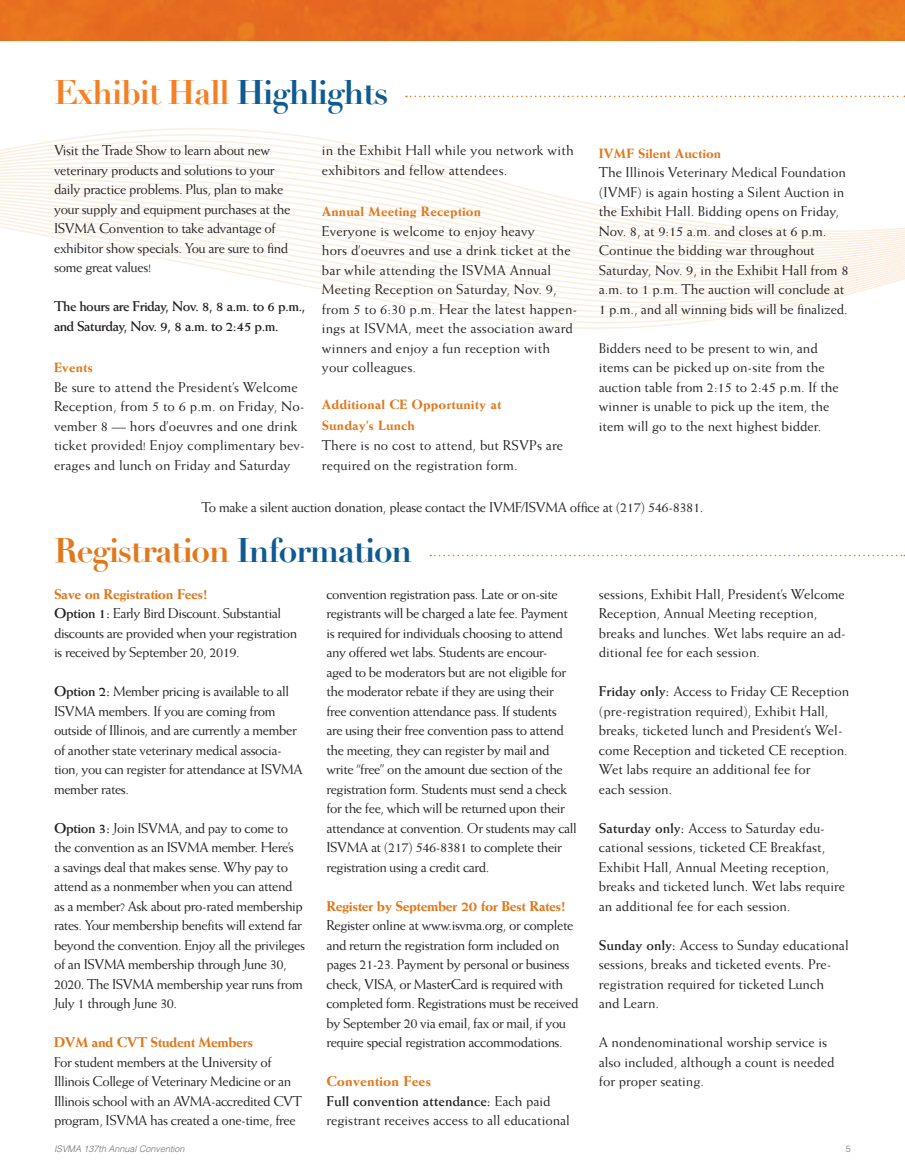
<style>
.page{position:relative;width:905px;height:1175px;background:#fff}
.page>*{position:absolute;margin:0;border:0;box-sizing:border-box;transform-origin:0 0}
.t1{font:700 33.3px "Didot";letter-spacing:-.04em;color:#e1781c}
.t2{font:700 33.3px "Didot";letter-spacing:-.04em;color:#f48026}
.t3{font:14.25px/19.5px "Weiss";letter-spacing:-.025em;color:#231f20}
.t4{font:14.25px/19.5px "Weiss";color:#231f20}
.t5{font:14.25px/19.5px "Weiss";letter-spacing:.01em;color:#231f20}
.t6{font:800 14.25px "Weiss";letter-spacing:-.03em;color:#e1781c}
.t7{font:700 14.25px/19.5px "Weiss";letter-spacing:-.04em;color:#231f20}
.t8{font:800 14.25px "Weiss";color:#e1781c}
.t9{font:800 13.5px/21.6px "Weiss";letter-spacing:.01em;color:#e1781c}
.t10{font:italic 300 9px "Helvetica";color:#6c6d70}
.t11{font:300 9px "Helvetica";color:#6c6d70}
.s1{color:#0e5a91}
.s2{font-weight:700}
</style>
<div class="page">
<img style="left:0;top:0;width:904px;height:40px">
<svg style="left:0;top:128px;width:904px;height:201px"></svg>
<svg style="left:430px;top:555px;width:475px;height:1px"></svg>
<svg style="left:406px;top:96px;width:499px;height:1px"></svg>
<p class="t2" style="left:54px;top:72px;width:336px">Exhibit Hall <span class="s1">Highlights</span></p>
<p class="t3" style="left:54px;top:141px;width:238px">Visit the Trade Show to learn about new veterinary products and solutions to your daily practice problems. Plus, plan to make your supply and equipment purchases at the ISVMA Convention to take advantage of exhibitor show specials. You are sure to find some great values!</p>
<p class="t7" style="left:54px;top:296px;width:253px">The hours are Friday, Nov. 8, 8 a.m. to 6 p.m., and Saturday, Nov. 9, 8 a.m. to 2:45 p.m.</p>
<p class="t9" style="left:54px;top:356px;width:40px">Events</p>
<p class="t5" style="left:54px;top:377px;width:252px">Be sure to attend the President’s Welcome Reception, from 5 to 6 p.m. on Friday, No&shy;vember 8 — hors d’oeuvres and one drink ticket provided! Enjoy complimentary bev&shy;erages and lunch on Friday and Saturday</p>
<p class="t5" style="left:322px;top:141px;width:253px">in the Exhibit Hall while you network with exhibitors and fellow attendees.</p>
<p class="t9" style="left:322px;top:200px;width:161px">Annual Meeting Reception</p>
<p class="t5" style="left:322px;top:221px;width:257px">Everyone is welcome to enjoy heavy<br>hors d’oeuvres and use a drink ticket at the bar while attending the ISVMA Annual Meeting Reception on Saturday, Nov. 9, from 5 to 6:30 p.m. Hear the latest happen&shy;ings at ISVMA, meet the association award winners and enjoy a fun reception with your colleagues.</p>
<p class="t9" style="left:322px;top:393px;width:181px">Additional CE Opportunity at<br>Sunday’s Lunch</p>
<p class="t5" style="left:322px;top:435px;width:243px">There is no cost to attend, but RSVPs are required on the registration form.</p>
<p class="t9" style="left:598px;top:142px;width:124px">IVMF Silent Auction</p>
<p class="t4" style="left:598px;top:162px;width:251px">The Illinois Veterinary Medical Foundation (IVMF) is again hosting a Silent Auction in the Exhibit Hall. Bidding opens on Friday, Nov. 8, at 9:15 a.m. and closes at 6 p.m.<br>Continue the bidding war throughout Saturday, Nov. 9, in the Exhibit Hall from 8 a.m. to 1 p.m. The auction will conclude at 1 p.m., and all winning bids will be finalized.</p>
<p class="t4" style="left:598px;top:338px;width:241px">Bidders need to be present to win, and items can be picked up on-site from the auction table from 2:15 to 2:45 p.m. If the winner is unable to pick up the item, the item will go to the next highest bidder.</p>
<p class="t3" style="left:201px;top:497px;width:503px">To make a silent auction donation, please contact the IVMF/ISVMA office at (217) 546-8381.</p>
<p class="t1" style="left:54px;top:529px;width:360px">Registration <span class="s1">Information</span></p>
<p class="t6" style="left:54px;top:585px;width:155px">Save on Registration Fees!</p>
<p class="t3" style="left:54px;top:603px;width:245px"><span class="s2">Option 1:</span> Early Bird Discount. Substantial discounts are provided when your registration is received by September 20, 2019.</p>
<p class="t3" style="left:54px;top:681px;width:250px"><span class="s2">Option 2:</span> Member pricing is available to all ISVMA members. If you are coming from outside of Illinois, and are currently a member of another state veterinary medical associa&shy;tion, you can register for attendance at ISVMA member rates.</p>
<p class="t3" style="left:54px;top:818px;width:252px"><span class="s2">Option 3:</span> Join ISVMA, and pay to come to the convention as an ISVMA member. Here’s<br>a savings deal that makes sense. Why pay to attend as a nonmember when you can attend as a member? Ask about pro-rated membership rates. Your membership benefits will extend far beyond the convention. Enjoy all the privileges of an ISVMA membership through June 30, 2020. The ISVMA membership year runs from July 1 through June 30.</p>
<p class="t6" style="left:54px;top:1033px;width:201px">DVM and CVT Student Members</p>
<p class="t3" style="left:54px;top:1052px;width:249px">For student members at the University of Illinois College of Veterinary Medicine or an Illinois school with an AVMA-accredited CVT program, ISVMA has created a one-time, free</p>
<p class="t3" style="left:326px;top:584px;width:252px">convention registration pass. Late or on-site registrants will be charged a late fee. Payment is required for individuals choosing to attend any offered wet labs. Students are encour-<br>aged to be moderators but are not eligible for the moderator rebate if they are using their free convention attendance pass. If students<br>are using their free convention pass to attend the meeting, they can register by mail and write “free” on the amount due section of the registration form. Students must send a check for the fee, which will be returned upon their attendance at convention. Or students may call ISVMA at (217) 546-8381 to complete their registration using a credit card.</p>
<p class="t6" style="left:326px;top:897px;width:240px">Register by September 20 for Best Rates!</p>
<p class="t3" style="left:326px;top:915px;width:254px">Register online at www.isvma.org, or complete and return the registration form included on pages 21-23. Payment by personal or business check, VISA, or MasterCard is required with completed form. Registrations must be received by September 20 via email, fax or mail, if you require special registration accommodations.</p>
<p class="t8" style="left:326px;top:1072px;width:106px">Convention Fees</p>
<p class="t4" style="left:326px;top:1091px;width:245px"><span class="s2">Full convention attendance:</span> Each paid registrant receives access to all educational</p>
<p class="t4" style="left:598px;top:584px;width:248px">sessions, Exhibit Hall, President’s Welcome Reception, Annual Meeting reception, breaks and lunches. Wet labs require an ad&shy;ditional fee for each session.</p>
<p class="t4" style="left:598px;top:681px;width:252px"><span class="s2">Friday only:</span> Access to Friday CE Reception (pre-registration required), Exhibit Hall, breaks, ticketed lunch and President’s Wel&shy;come Reception and ticketed CE reception.<br>Wet labs require an additional fee for<br>each session.</p>
<p class="t4" style="left:598px;top:818px;width:248px"><span class="s2">Saturday only:</span> Access to Saturday edu&shy;cational sessions, ticketed CE Breakfast, Exhibit Hall, Annual Meeting reception, breaks and ticketed lunch. Wet labs require an additional fee for each session.</p>
<p class="t4" style="left:598px;top:935px;width:251px"><span class="s2">Sunday only:</span> Access to Sunday educational sessions, breaks and ticketed events. Pre&shy;registration required for ticketed Lunch<br>and Learn.</p>
<p class="t4" style="left:598px;top:1032px;width:237px">A nondenominational worship service is also included, although a count is needed for proper seating.</p>
<p class="t10" style="left:54px;top:1142px;width:132px">ISVMA 137th Annual Convention</p>
<p class="t11" style="left:845px;top:1142px;width:7px">5</p>
</div>
